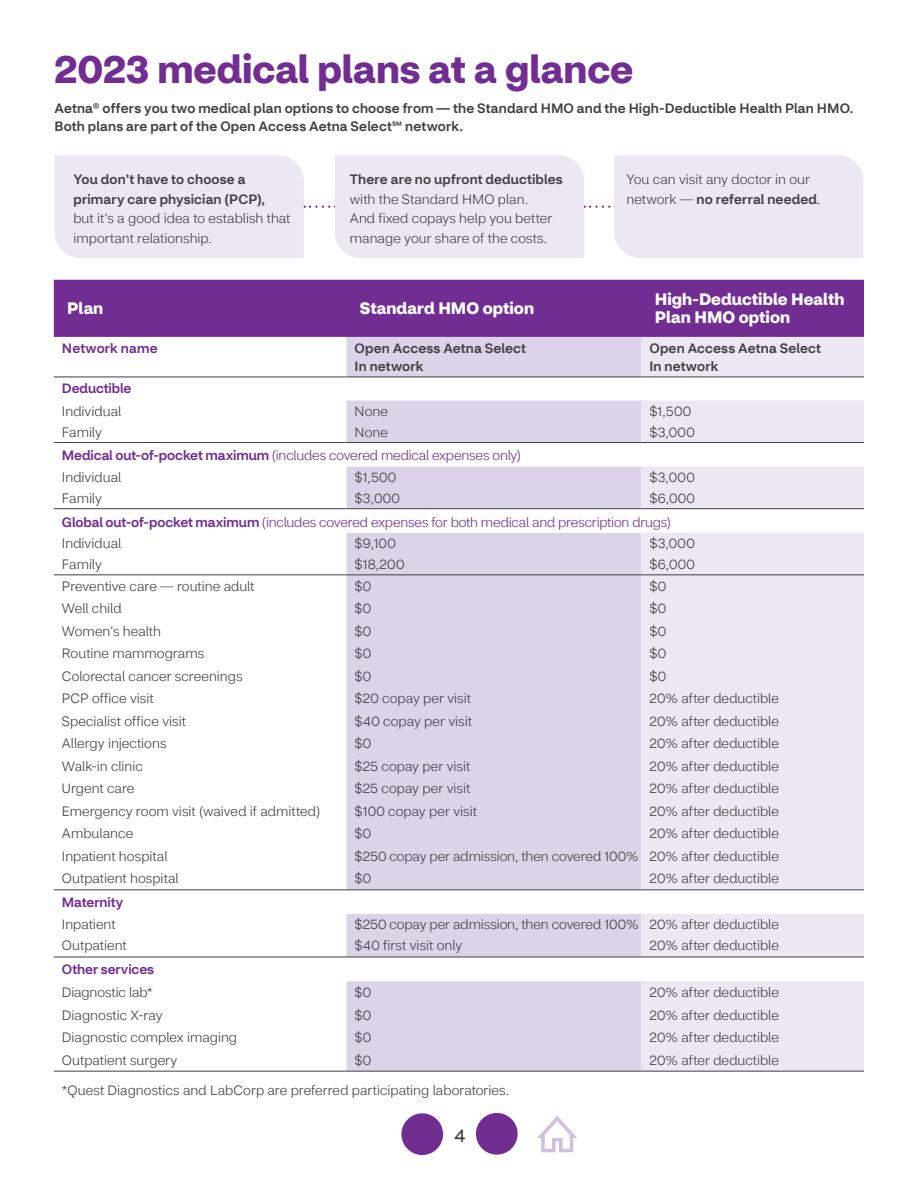
<style>
.page{position:relative;width:918px;height:1188px;background:#fff}
.page>*{position:absolute;margin:0;border:0;box-sizing:border-box;transform-origin:0 0}
.t1{font:700 39px "CVS Health Sans";color:#712d91}
.t2{font:18px "CVS Health Sans";color:#414042}
.t3{font:700 16.5px/18px "CVS Health Sans";color:#fff}
.t4{font:300 13.5px/19.5px "CVS Health Sans";color:#414042}
.t5{font:500 13.5px/18px "CVS Health Sans";letter-spacing:.015em;color:#414042}
.t6{font:300 13.5px "CVS Health Sans";letter-spacing:-.015em;color:#712d91}
.t7{font:500 13.5px "CVS Health Sans";color:#712d91}
.s1{font-weight:500}
</style>
<div class="page">
<svg style="left:55px;top:155px;width:808px;height:103px;background:#ede9f3"></svg>
<div style="left:54px;top:280px;width:810px;height:57px;background:#712d91"></div>
<svg style="left:346px;top:337px;width:295px;height:734px;background:#e0d7ea"></svg>
<svg style="left:641px;top:337px;width:223px;height:734px;background:#ede8f3"></svg>
<svg style="left:346px;top:891px;width:518px;height:90px"></svg>
<hr style="left:54px;top:377px;width:292px;height:1px;background:#414042">
<hr style="left:346px;top:377px;width:295px;height:1px;background:#414042">
<hr style="left:641px;top:377px;width:223px;height:1px;background:#414042">
<hr style="left:54px;top:508px;width:292px;height:1px;background:#414042">
<hr style="left:346px;top:508px;width:295px;height:1px;background:#414042">
<hr style="left:641px;top:508px;width:223px;height:1px;background:#414042">
<hr style="left:54px;top:442px;width:292px;height:1px;background:#414042">
<hr style="left:346px;top:442px;width:295px;height:1px;background:#414042">
<hr style="left:641px;top:442px;width:223px;height:1px;background:#414042">
<hr style="left:54px;top:957px;width:292px;height:1px;background:#414042">
<hr style="left:346px;top:957px;width:295px;height:1px;background:#414042">
<hr style="left:641px;top:957px;width:223px;height:1px;background:#414042">
<hr style="left:54px;top:575px;width:292px;height:1px;background:#414042">
<hr style="left:346px;top:575px;width:295px;height:1px;background:#414042">
<hr style="left:641px;top:575px;width:223px;height:1px;background:#414042">
<hr style="left:54px;top:890px;width:292px;height:1px;background:#414042">
<hr style="left:346px;top:890px;width:295px;height:1px;background:#414042">
<hr style="left:641px;top:890px;width:223px;height:1px;background:#414042">
<hr style="left:54px;top:1071px;width:292px;height:1px;background:#414042">
<hr style="left:346px;top:1071px;width:295px;height:1px;background:#414042">
<hr style="left:641px;top:1071px;width:223px;height:1px;background:#414042">
<svg style="left:537px;top:1116px;width:40px;height:36px"></svg>
<div style="left:476px;top:1113px;width:42px;height:42px;background:#712d91;border-radius:50%"></div>
<div style="left:401px;top:1113px;width:42px;height:42px;background:#712d91;border-radius:50%"></div>
<h2 class="t1" style="left:55px;top:45px;width:580px">2023 medical plans at a glance</h2>
<p class="t5" style="left:55px;top:99px;width:800px">Aetna® offers you two medical plan options to choose from — the Standard HMO and the High-Deductible Health Plan HMO.<br>Both plans are part of the Open Access Aetna Select℠ network.</p>
<p class="t4" style="left:73px;top:170px;width:219px"><span class="s1">You don’t have to choose a primary care physician (PCP),<br></span>but it’s a good idea to establish that important relationship.</p>
<p class="t4" style="left:350px;top:170px;width:214px"><span class="s1">There are no upfront deductibles </span>with the Standard HMO plan.<br>And fixed copays help you better manage your share of the costs.</p>
<p class="t4" style="left:626px;top:170px;width:196px">You can visit any doctor in our network — <span class="s1">no referral needed</span>.</p>
<p class="t3" style="left:67px;top:300px;width:38px">Plan</p>
<p class="t3" style="left:360px;top:300px;width:176px">Standard HMO option</p>
<p class="t3" style="left:655px;top:291px;width:191px">High-Deductible Health<br>Plan HMO option</p>
<p class="t7" style="left:62px;top:340px;width:97px">Network name</p>
<p class="t5" style="left:355px;top:339px;width:173px">Open Access Aetna Select<br>In network</p>
<p class="t5" style="left:649px;top:339px;width:173px">Open Access Aetna Select<br>In network</p>
<p class="t7" style="left:62px;top:380px;width:71px">Deductible</p>
<p class="t4" style="left:62px;top:401px;width:61px">Individual</p>
<p class="t4" style="left:355px;top:401px;width:35px">None</p>
<p class="t4" style="left:649px;top:401px;width:43px">$1,500</p>
<p class="t4" style="left:62px;top:422px;width:42px">Family</p>
<p class="t4" style="left:355px;top:422px;width:35px">None</p>
<p class="t4" style="left:649px;top:422px;width:47px">$3,000</p>
<p class="t6" style="left:62px;top:447px;width:461px"><span class="s1">Medical out-of-pocket maximum</span> (includes covered medical expenses only)</p>
<p class="t4" style="left:62px;top:468px;width:61px">Individual</p>
<p class="t4" style="left:355px;top:468px;width:43px">$1,500</p>
<p class="t4" style="left:649px;top:468px;width:47px">$3,000</p>
<p class="t4" style="left:62px;top:489px;width:42px">Family</p>
<p class="t4" style="left:355px;top:489px;width:47px">$3,000</p>
<p class="t4" style="left:649px;top:489px;width:47px">$6,000</p>
<p class="t6" style="left:62px;top:514px;width:611px"><span class="s1">Global out-of-pocket maximum</span> (includes covered expenses for both medical and prescription drugs)</p>
<p class="t4" style="left:62px;top:534px;width:61px">Individual</p>
<p class="t4" style="left:355px;top:534px;width:43px">$9,100</p>
<p class="t4" style="left:649px;top:534px;width:47px">$3,000</p>
<p class="t4" style="left:62px;top:555px;width:42px">Family</p>
<p class="t4" style="left:355px;top:555px;width:51px">$18,200</p>
<p class="t4" style="left:649px;top:555px;width:47px">$6,000</p>
<p class="t4" style="left:62px;top:576px;width:194px">Preventive care — routine adult</p>
<p class="t4" style="left:355px;top:576px;width:18px">$0</p>
<p class="t4" style="left:649px;top:576px;width:18px">$0</p>
<p class="t4" style="left:62px;top:599px;width:61px">Well child</p>
<p class="t4" style="left:355px;top:599px;width:18px">$0</p>
<p class="t4" style="left:649px;top:599px;width:18px">$0</p>
<p class="t4" style="left:62px;top:621px;width:101px">Women’s health</p>
<p class="t4" style="left:355px;top:621px;width:18px">$0</p>
<p class="t4" style="left:649px;top:621px;width:18px">$0</p>
<p class="t4" style="left:62px;top:644px;width:144px">Routine mammograms</p>
<p class="t4" style="left:355px;top:644px;width:18px">$0</p>
<p class="t4" style="left:649px;top:644px;width:18px">$0</p>
<p class="t4" style="left:62px;top:666px;width:182px">Colorectal cancer screenings</p>
<p class="t4" style="left:355px;top:666px;width:18px">$0</p>
<p class="t4" style="left:649px;top:666px;width:18px">$0</p>
<p class="t4" style="left:62px;top:689px;width:93px">PCP office visit</p>
<p class="t4" style="left:355px;top:689px;width:118px">$20 copay per visit</p>
<p class="t4" style="left:649px;top:689px;width:131px">20% after deductible</p>
<p class="t4" style="left:62px;top:711px;width:126px">Specialist office visit</p>
<p class="t4" style="left:355px;top:711px;width:119px">$40 copay per visit</p>
<p class="t4" style="left:649px;top:711px;width:131px">20% after deductible</p>
<p class="t4" style="left:62px;top:734px;width:106px">Allergy injections</p>
<p class="t4" style="left:355px;top:734px;width:18px">$0</p>
<p class="t4" style="left:649px;top:734px;width:131px">20% after deductible</p>
<p class="t4" style="left:62px;top:756px;width:82px">Walk-in clinic</p>
<p class="t4" style="left:355px;top:756px;width:117px">$25 copay per visit</p>
<p class="t4" style="left:649px;top:756px;width:131px">20% after deductible</p>
<p class="t4" style="left:62px;top:779px;width:74px">Urgent care</p>
<p class="t4" style="left:355px;top:779px;width:117px">$25 copay per visit</p>
<p class="t4" style="left:649px;top:779px;width:131px">20% after deductible</p>
<p class="t4" style="left:62px;top:801px;width:260px">Emergency room visit (waived if admitted)</p>
<p class="t4" style="left:355px;top:801px;width:124px">$100 copay per visit</p>
<p class="t4" style="left:649px;top:801px;width:131px">20% after deductible</p>
<p class="t4" style="left:62px;top:824px;width:73px">Ambulance</p>
<p class="t4" style="left:355px;top:824px;width:18px">$0</p>
<p class="t4" style="left:649px;top:824px;width:131px">20% after deductible</p>
<p class="t4" style="left:62px;top:846px;width:107px">Inpatient hospital</p>
<p class="t4" style="left:355px;top:846px;width:286px">$250 copay per admission, then covered 100%</p>
<p class="t4" style="left:649px;top:846px;width:131px">20% after deductible</p>
<p class="t4" style="left:62px;top:869px;width:118px">Outpatient hospital</p>
<p class="t4" style="left:355px;top:869px;width:18px">$0</p>
<p class="t4" style="left:649px;top:869px;width:131px">20% after deductible</p>
<p class="t7" style="left:62px;top:894px;width:63px">Maternity</p>
<p class="t4" style="left:62px;top:915px;width:55px">Inpatient</p>
<p class="t4" style="left:355px;top:915px;width:286px">$250 copay per admission, then covered 100%</p>
<p class="t4" style="left:649px;top:915px;width:131px">20% after deductible</p>
<p class="t4" style="left:62px;top:935px;width:66px">Outpatient</p>
<p class="t4" style="left:355px;top:935px;width:109px">$40 first visit only</p>
<p class="t4" style="left:649px;top:935px;width:131px">20% after deductible</p>
<p class="t7" style="left:62px;top:961px;width:94px">Other services</p>
<p class="t4" style="left:62px;top:983px;width:93px">Diagnostic lab*</p>
<p class="t4" style="left:355px;top:983px;width:18px">$0</p>
<p class="t4" style="left:649px;top:983px;width:131px">20% after deductible</p>
<p class="t4" style="left:62px;top:1005px;width:102px">Diagnostic X-ray</p>
<p class="t4" style="left:355px;top:1005px;width:18px">$0</p>
<p class="t4" style="left:649px;top:1005px;width:131px">20% after deductible</p>
<p class="t4" style="left:62px;top:1028px;width:177px">Diagnostic complex imaging</p>
<p class="t4" style="left:355px;top:1028px;width:18px">$0</p>
<p class="t4" style="left:649px;top:1028px;width:131px">20% after deductible</p>
<p class="t4" style="left:62px;top:1050px;width:117px">Outpatient surgery</p>
<p class="t4" style="left:355px;top:1050px;width:18px">$0</p>
<p class="t4" style="left:649px;top:1050px;width:131px">20% after deductible</p>
<p class="t4" style="left:62px;top:1080px;width:449px">*Quest Diagnostics and LabCorp are preferred participating laboratories.</p>
<h2 class="t2" style="left:454px;top:1124px;width:12px">4</h2>
</div>
